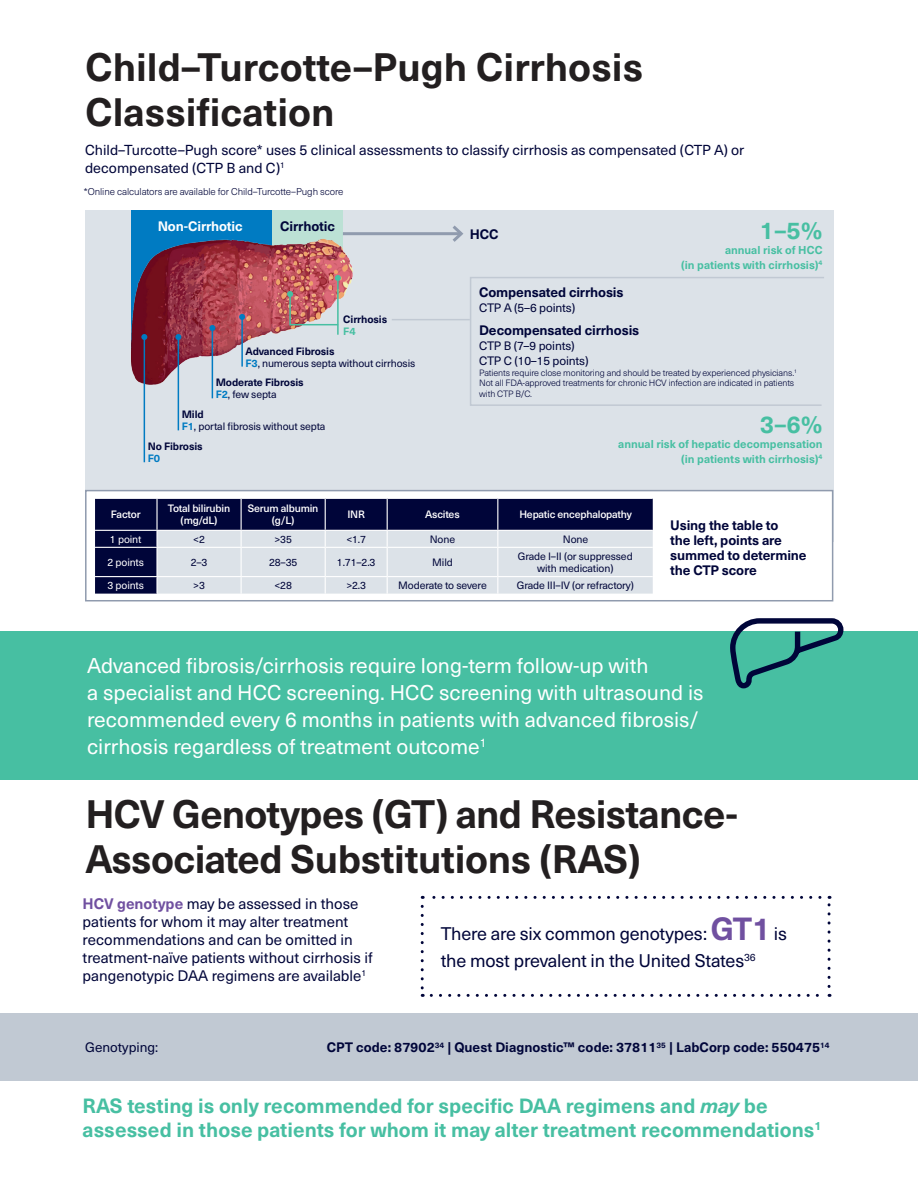
<style>
.page{position:relative;width:918px;height:1188px;background:#fff}
.page>*{position:absolute;margin:0;border:0;box-sizing:border-box;transform-origin:0 0}
.t1{font:700 39px/45px "Neue Haas Unica Pro";letter-spacing:-.01em;color:#231f20}
.t2{font:700 24px "Neue Haas Unica Pro";color:#47bfa2}
.t3{font:21px/27px "Neue Haas Unica Pro";color:#fff}
.t4{font:700 20.25px/24.3px "Neue Haas Unica Pro";color:#47bfa2}
.t5{font:18px/27px "Neue Haas Unica Pro";letter-spacing:-.01em;color:#000539}
.t6{font:15px/18px "Neue Haas Unica Pro";color:#000539}
.t7{font:14.25px/17.1px "Neue Haas Unica Pro";color:#000539}
.t8{font:700 13.5px/15px "Neue Haas Unica Pro";letter-spacing:-.01em;color:#000539}
.t9{font:700 13.5px "Neue Haas Unica Pro";letter-spacing:-.01em;color:#fff}
.t10{font:13.5px "Neue Haas Unica Pro";color:#000539}
.t11{font:12px/15px "Neue Haas Unica Pro";letter-spacing:-.01em;color:#000539}
.t12{font:700 11.25px/15px "Neue Haas Unica Pro";color:#47bfa2;text-align:right}
.t13{font:10.5px/12px "Neue Haas Unica Pro";letter-spacing:-.01em;color:#000539}
.t14{font:500 10.5px/12px "Neue Haas Unica Pro";letter-spacing:-.02em;color:#fff;text-align:center}
.t15{font:700 10.5px/12px "Neue Haas Unica Pro";letter-spacing:-.01em;color:#000539}
.t16{font:10.5px "Neue Haas Unica Pro";letter-spacing:-.01em;color:#fff}
.t17{font:700 10.5px "Neue Haas Unica Pro";color:#007bc2}
.t18{font:700 10.5px "Neue Haas Unica Pro";color:#47bfa2}
.t19{font:300 9.75px "Neue Haas Unica Pro";letter-spacing:-.01em;color:#000539}
.t20{font:300 9px/10.5px "Neue Haas Unica Pro";letter-spacing:-.01em;color:#000539}
.s1{font-weight:700}
.s2{font-weight:700;color:#007bc2}
.s3{color:#007bc2}
.s4{font-weight:400}
.s5{font-weight:700;color:#7050a0}
.s6{font-weight:700;font-size:31.5px;color:#7050a0}
.s7{font-style:italic}
</style>
<div class="page">
<svg style="left:421px;top:906px;width:3px;height:91px"></svg>
<svg style="left:431px;top:994px;width:399px;height:3px"></svg>
<svg style="left:828px;top:896px;width:3px;height:90px"></svg>
<svg style="left:422px;top:896px;width:398px;height:3px"></svg>
<div style="left:85px;top:211px;width:748px;height:331px;background:#dce2e8"></div>
<div style="left:131px;top:211px;width:35px;height:142px;background:#007bc2"></div>
<div style="left:166px;top:211px;width:36px;height:142px;background:#007bc2"></div>
<div style="left:202px;top:211px;width:35px;height:114px;background:#007bc2"></div>
<div style="left:237px;top:211px;width:35px;height:104px;background:#007bc2"></div>
<div style="left:272px;top:211px;width:36px;height:56px;background:#bce1d5"></div>
<div style="left:308px;top:211px;width:35px;height:64px;background:#bce1d5"></div>
<img style="left:131px;top:235px;width:226px;height:151px">
<hr style="left:144px;top:337px;width:1px;height:125px;background:#007bc2">
<svg style="left:141px;top:334px;width:6px;height:6px"></svg>
<hr style="left:178px;top:337px;width:1px;height:93px;background:#007bc2">
<svg style="left:175px;top:334px;width:6px;height:6px"></svg>
<hr style="left:212px;top:328px;width:1px;height:70px;background:#007bc2">
<svg style="left:209px;top:325px;width:6px;height:6px"></svg>
<hr style="left:241px;top:317px;width:2px;height:50px;background:#007bc2">
<svg style="left:239px;top:314px;width:6px;height:6px"></svg>
<svg style="left:287px;top:291px;width:53px;height:35px"></svg>
<hr style="left:337px;top:278px;width:2px;height:57px;background:#47bfa2">
<svg style="left:335px;top:275px;width:6px;height:6px"></svg>
<svg style="left:469px;top:277px;width:355px;height:129px"></svg>
<hr style="left:343px;top:232px;width:118px;height:3px;background:#909bae">
<svg style="left:449px;top:225px;width:15px;height:17px"></svg>
<hr style="left:392px;top:319px;width:78px;height:1px;background:#c1c9d3">
<div style="left:86px;top:491px;width:747px;height:110px;background:#fff"></div>
<div style="left:95px;top:499px;width:558px;height:95px;background:#000539"></div>
<hr style="left:156px;top:499px;width:2px;height:31px;background:#fff">
<hr style="left:241px;top:499px;width:1px;height:31px;background:#fff">
<hr style="left:325px;top:499px;width:1px;height:31px;background:#fff">
<hr style="left:387px;top:499px;width:1px;height:31px;background:#fff">
<hr style="left:497px;top:499px;width:1px;height:31px;background:#fff">
<hr style="left:95px;top:530px;width:62px;height:1px;background:#fff">
<hr style="left:95px;top:547px;width:62px;height:1px;background:#fff">
<hr style="left:95px;top:576px;width:62px;height:1px;background:#fff">
<svg style="left:156px;top:530px;width:497px;height:64px;background:#dde2e8"></svg>
<div style="left:85px;top:490px;width:748px;height:111px;border:2px solid #909bae"></div>
<div style="left:0;top:632px;width:918px;height:148px;background:#47bfa2"></div>
<svg style="left:729px;top:618px;width:116px;height:71px"></svg>
<div style="left:0;top:1013px;width:918px;height:68px;background:#c1c9d3"></div>
<h1 class="t1" style="left:85px;top:45px;width:559px">Child–Turcotte–Pugh Cirrhosis<br>Classification</h1>
<h3 class="t7" style="left:85px;top:142px;width:661px">Child–Turcotte–Pugh score* uses 5 clinical assessments to classify cirrhosis as compensated (CTP A) or decompensated (CTP B and C)<sup>1</sup></h3>
<p class="t19" style="left:84px;top:186px;width:261px">*Online calculators are available for Child–Turcotte–Pugh score</p>
<p class="t9" style="left:158px;top:218px;width:87px">Non-Cirrhotic</p>
<p class="t8" style="left:280px;top:219px;width:56px">Cirrhotic</p>
<p class="t15" style="left:343px;top:313px;width:45px">Cirrhosis</p>
<p class="t18" style="left:343px;top:325px;width:14px">F4</p>
<p class="t13" style="left:246px;top:345px;width:171px"><span class="s1">Advanced Fibrosis<br></span><span class="s2">F3</span>, numerous septa without cirrhosis</p>
<p class="t15" style="left:216px;top:377px;width:89px">Moderate Fibrosis<br><span class="s3">F2</span><span class="s4">, few septa</span></p>
<p class="t13" style="left:182px;top:409px;width:145px"><span class="s1">Mild<br></span><span class="s2">F1</span>, portal fibrosis without septa</p>
<p class="t15" style="left:148px;top:441px;width:56px">No Fibrosis</p>
<p class="t17" style="left:148px;top:452px;width:14px">F0</p>
<p class="t8" style="left:470px;top:227px;width:30px">HCC</p>
<h2 class="t2" style="left:760px;top:216px;width:64px">1–5%</h2>
<p class="t12" style="left:681px;top:242px;width:143px">annual risk of HCC<br>(in patients with cirrhosis)<sup>4</sup></p>
<p class="t8" style="left:479px;top:284px;width:146px">Compensated cirrhosis</p>
<p class="t11" style="left:479px;top:300px;width:98px">CTP A (5–6 points)</p>
<p class="t8" style="left:479px;top:323px;width:162px">Decompensated cirrhosis</p>
<p class="t11" style="left:479px;top:339px;width:111px">CTP B (7–9 points)<br>CTP C (10–15 points)</p>
<p class="t20" style="left:479px;top:367px;width:319px">Patients require close monitoring and should be treated by experienced physicians.<sup>1<br></sup>Not all FDA-approved treatments for chronic HCV infection are indicated in patients with CTP B/C.</p>
<h2 class="t2" style="left:760px;top:409px;width:64px">3–6%</h2>
<p class="t12" style="left:618px;top:436px;width:206px">annual risk of hepatic decompensation (in patients with cirrhosis)<sup>4</sup></p>
<p class="t14" style="left:111px;top:509px;width:31px">Factor</p>
<p class="t14" style="left:168px;top:503px;width:64px">Total bilirubin (mg/dL)</p>
<p class="t14" style="left:248px;top:503px;width:72px">Serum albumin (g/L)</p>
<p class="t14" style="left:347px;top:509px;width:19px">INR</p>
<p class="t14" style="left:425px;top:509px;width:36px">Ascites</p>
<p class="t14" style="left:519px;top:509px;width:114px">Hepatic encephalopathy</p>
<p class="t16" style="left:110px;top:533px;width:33px">1 point</p>
<p class="t13" style="left:193px;top:533px;width:13px">&lt;2</p>
<p class="t13" style="left:274px;top:533px;width:19px">&gt;35</p>
<p class="t13" style="left:346px;top:533px;width:21px">&lt;1.7</p>
<p class="t13" style="left:430px;top:533px;width:27px">None</p>
<p class="t13" style="left:563px;top:533px;width:27px">None</p>
<p class="t16" style="left:107px;top:556px;width:38px">2 points</p>
<p class="t13" style="left:191px;top:556px;width:18px">2–3</p>
<p class="t13" style="left:269px;top:556px;width:30px">28–35</p>
<p class="t13" style="left:337px;top:556px;width:40px">1.71–2.3</p>
<p class="t13" style="left:432px;top:556px;width:22px">Mild</p>
<p class="t13" style="left:518px;top:550px;width:116px;line-height:12.8px;text-align:center">Grade I–II (or suppressed with medication)</p>
<p class="t16" style="left:107px;top:579px;width:38px">3 points</p>
<p class="t13" style="left:193px;top:580px;width:13px">&gt;3</p>
<p class="t13" style="left:274px;top:580px;width:19px">&lt;28</p>
<p class="t13" style="left:346px;top:580px;width:21px">&gt;2.3</p>
<p class="t13" style="left:398px;top:580px;width:90px">Moderate to severe</p>
<p class="t13" style="left:517px;top:580px;width:118px">Grade III–IV (or refractory)</p>
<p class="t8" style="left:670px;top:518px;width:138px">Using the table to<br>the left, points are summed to determine the CTP score</p>
<p class="t3" style="left:87px;top:653px;width:618px">Advanced fibrosis/cirrhosis require long-term follow-up with<br>a specialist and HCC screening. HCC screening with ultrasound is recommended every 6 months in patients with advanced fibrosis/ cirrhosis regardless of treatment outcome<sup>1</sup></p>
<h1 class="t1" style="left:85px;top:792px;width:654px">HCV Genotypes (GT) and Resistance-<br>Associated Substitutions (RAS)</h1>
<h3 class="t6" style="left:83px;top:895px;width:291px"><span class="s5">HCV genotype</span> may be assessed in those patients for whom it may alter treatment recommendations and can be omitted in treatment-naïve patients without cirrhosis if pangenotypic DAA regimens are available<sup>1</sup></h3>
<h3 class="t5" style="left:441px;top:920px;width:348px">There are six common genotypes: <span class="s6">GT1</span> is the most prevalent in the United States<sup>36</sup></h3>
<p class="t10" style="left:85px;top:1039px;width:75px">Genotyping:</p>
<p class="t8" style="left:327px;top:1040px;width:504px">CPT code: 87902<sup>34</sup> | Quest Diagnostic™ code: 37811<sup>35</sup> | LabCorp code: 550475<sup>14</sup></p>
<h3 class="t4" style="left:83px;top:1094px;width:741px">RAS testing is only recommended for specific DAA regimens and <span class="s7">may</span> be assessed in those patients for whom it may alter treatment recommendations<sup>1</sup></h3>
</div>
